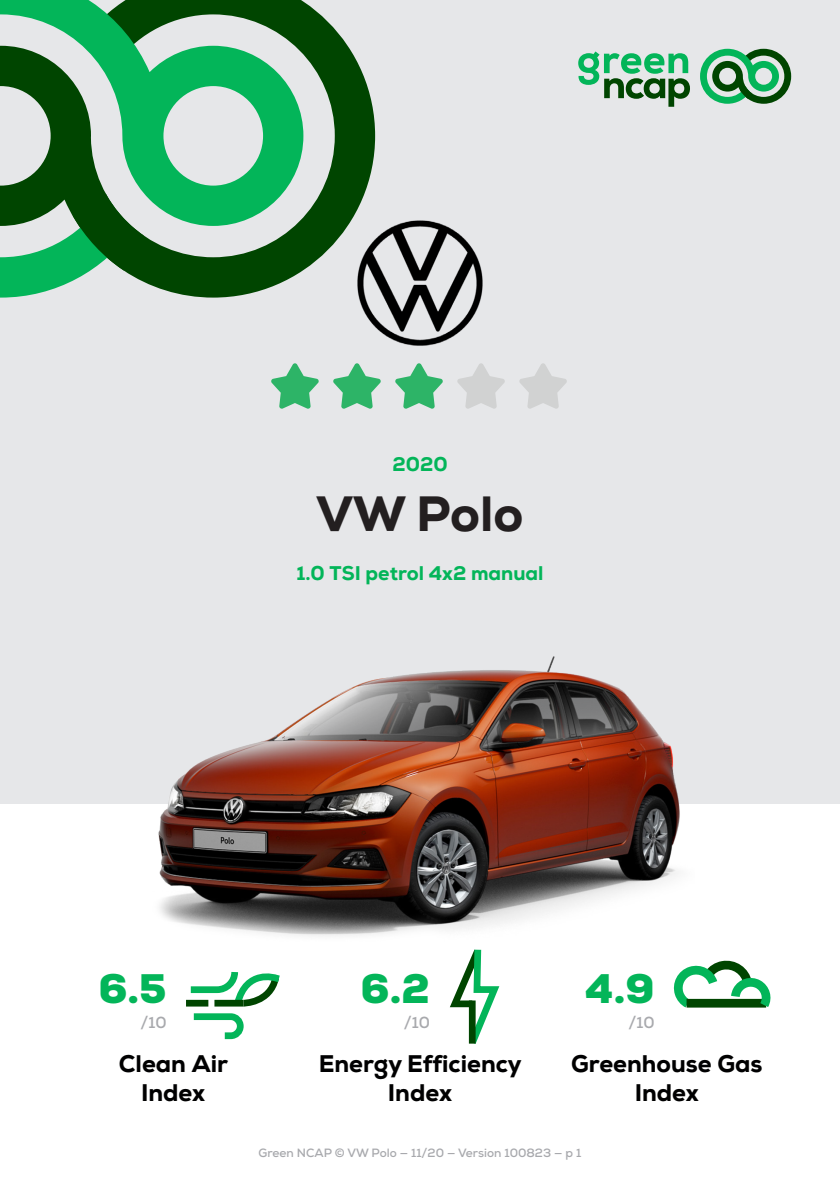
<style>
.page{position:relative;width:840px;height:1191px;background:#fff}
.page>*{position:absolute;margin:0;border:0;box-sizing:border-box;transform-origin:0 0}
.t1{font:800 49.4px "Nexa";color:#231f20}
.Index_score{font:900 40px "Nexa";color:#03b559}
.Index_title{font:800 24px "Nexa";color:#000001}
.Subtitle{font:800 19.8px "Nexa";color:#03b559}
.t2{font:700 16px "Nexa";color:#a8a9ad}
.Author2{font:700 12px "Nexa";color:#a8a9ad}
</style>
<div class="page">
<div style="left:0;top:0;width:839px;height:803px;background:#e6e7e9"></div>
<svg style="left:303px;top:1px;width:72px;height:270px;fill:#004500"></svg>
<svg style="left:0;top:0;width:303px;height:297px"></svg>
<svg style="left:73px;top:194px;width:71px;height:77px"></svg>
<svg style="left:578px;top:51px;width:111px;height:56px"></svg>
<svg style="left:700px;top:49px;width:90px;height:55px"></svg>
<img style="left:145px;top:656px;width:549px;height:280px">
<img style="left:355px;top:219px;width:128px;height:127px">
<svg style="left:271px;top:363px;width:48px;height:46px"></svg>
<svg style="left:333px;top:363px;width:48px;height:46px"></svg>
<svg style="left:395px;top:363px;width:48px;height:46px"></svg>
<svg style="left:457px;top:363px;width:48px;height:46px"></svg>
<svg style="left:519px;top:363px;width:48px;height:46px"></svg>
<svg style="left:186px;top:972px;width:94px;height:68px"></svg>
<div style="left:214px;top:999px;width:29px;height:7px;background:#004500"></div>
<svg style="left:673px;top:960px;width:94px;height:48px"></svg>
<svg style="left:450px;top:949px;width:50px;height:95px"></svg>
<div style="left:468px;top:1000px;width:7px;height:43px;background:#004500"></div>
<p class="Subtitle" style="left:392px;top:452px;width:57px">2020</p>
<p class="t1" style="left:316px;top:482px;width:208px">VW Polo</p>
<p class="Subtitle" style="left:296px;top:560px;width:248px">1.0 TSI petrol 4x2 manual</p>
<p class="Index_score" style="left:98px;top:962px;width:70px">6.5</p>
<p class="t2" style="left:140px;top:1011px;width:28px">/10</p>
<p class="Index_title" style="left:119px;top:1048px;width:111px">Clean Air</p>
<p class="Index_title" style="left:141px;top:1077px;width:66px">Index</p>
<p class="Index_score" style="left:360px;top:962px;width:71px">6.2</p>
<p class="t2" style="left:403px;top:1011px;width:28px">/10</p>
<p class="Index_title" style="left:319px;top:1048px;width:204px">Energy Efficiency</p>
<p class="Index_title" style="left:387px;top:1077px;width:66px">Index</p>
<p class="Index_score" style="left:585px;top:962px;width:71px">4.9</p>
<p class="t2" style="left:628px;top:1011px;width:28px">/10</p>
<p class="Index_title" style="left:570px;top:1048px;width:193px">Greenhouse Gas</p>
<p class="Index_title" style="left:634px;top:1077px;width:66px">Index</p>
<p class="Author2" style="left:258px;top:1145px;width:324px">Green NCAP © VW Polo — 11/20 — Version 100823 — p 1</p>
</div>
